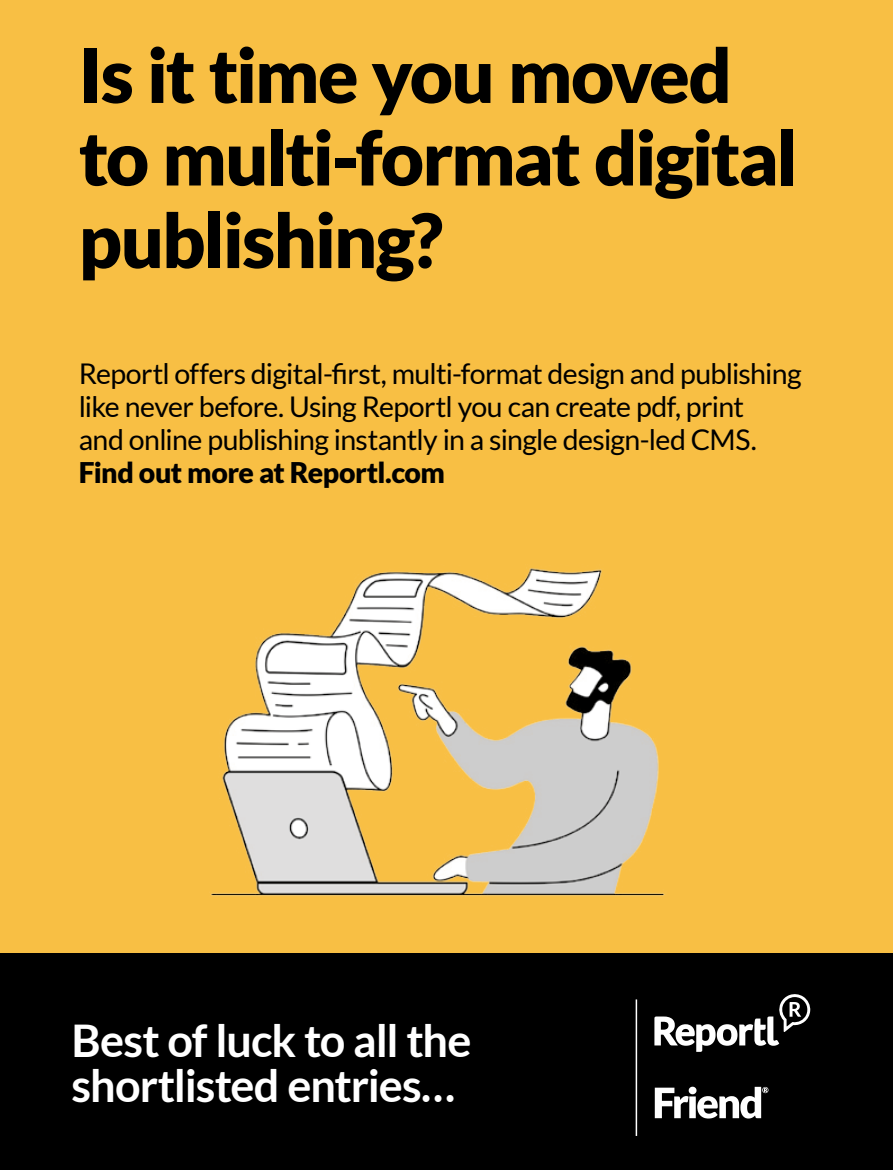
<style>
.page{position:relative;width:893px;height:1170px;background:#fff}
.page>*{position:absolute;margin:0;border:0;box-sizing:border-box;transform-origin:0 0}
.t1{font:900 75px/82.5px "Lato";letter-spacing:-.03em;color:#000}
.t2{font:700 45px/45px "Lato";letter-spacing:-.025em;color:#fff}
.t3{font:28.5px/33px "Lato";letter-spacing:-.025em;color:#000}
.t4{font:900 28.5px "Lato";letter-spacing:-.015em;color:#000}
</style>
<div class="page">
<div style="left:0;top:0;width:893px;height:1169px;background:#f8bf44"></div>
<img style="left:210px;top:568px;width:455px;height:329px">
<div style="left:0;top:952px;width:893px;height:217px;background:#000"></div>
<svg style="left:655px;top:1086px;width:113px;height:32px"></svg>
<svg style="left:654px;top:994px;width:156px;height:57px"></svg>
<hr style="left:636px;top:999px;width:1px;height:136px;background:#fff">
<h1 class="t1" style="left:79px;top:33px;width:721px">Is it time you moved to multi-format digital publishing?</h1>
<p class="t3" style="left:79px;top:356px;width:724px">Reportl offers digital-first, multi-format design and publishing like never before. Using Reportl you can create pdf, print<br>and online publishing instantly in a single design-led CMS.</p>
<p class="t4" style="left:79px;top:455px;width:368px">Find out more at Reportl.com</p>
<h2 class="t2" style="left:72px;top:1017px;width:401px">Best of luck to all the shortlisted entries…</h2>
</div>
